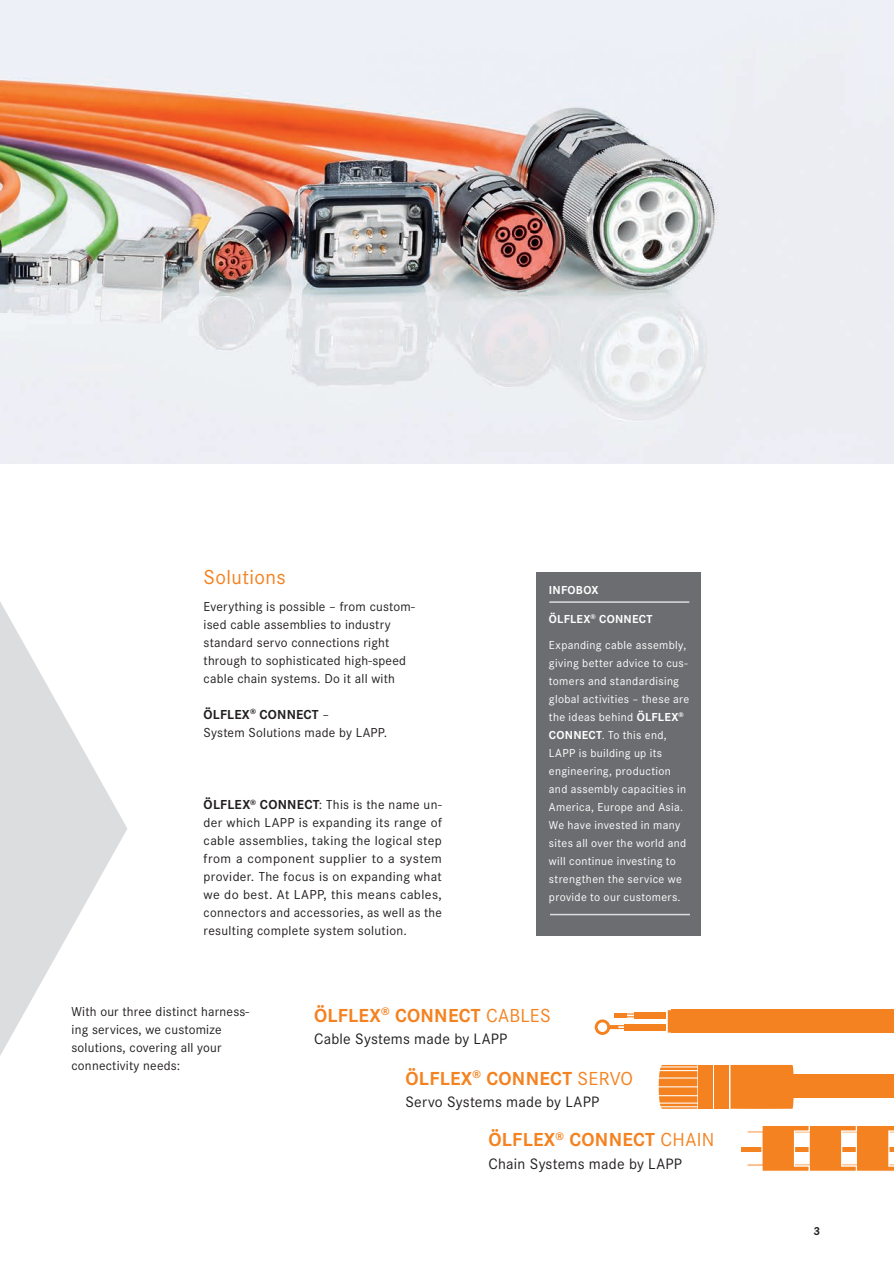
<style>
.page{position:relative;width:894px;height:1264px;background:#fff}
.page>*{position:absolute;margin:0;border:0;box-sizing:border-box;transform-origin:0 0}
.t1{font:21px "Corporate STOT";letter-spacing:.02em;color:#f58220}
.t2{font:700 19.5px "Corporate STOT";letter-spacing:.015em;color:#f58220}
.t3{font:19.5px "Corporate STOT";letter-spacing:.015em;color:#f58220}
.t4{font:15.6px "Corporate STOT";letter-spacing:.015em;color:#231f20}
.t5{font:13.5px/18px "Corporate STOT";letter-spacing:.015em;color:#231f20}
.t6{font:12px/18px "Corporate STOT";letter-spacing:.03em;color:#fff}
.t7{font:700 12px "Corporate STOT";letter-spacing:.025em;color:#fff}
.t8{font:700 12px "Corporate STOT";color:#231f20}
.s1{font-weight:700}
</style>
<div class="page">
<svg style="left:0;top:602px;width:127px;height:454px;fill:#dedfe1"></svg>
<img style="left:0;top:0;width:893px;height:464px">
<div style="left:667px;top:1010px;width:5px;height:22px;background:#f58220"></div>
<div style="left:624px;top:1023px;width:42px;height:7px;background:#f58220"></div>
<div style="left:634px;top:1011px;width:32px;height:7px;background:#f58220"></div>
<div style="left:616px;top:1024px;width:11px;height:4px;border:1px solid #f58220"></div>
<div style="left:625px;top:1013px;width:10px;height:4px;border:1px solid #f58220"></div>
<div style="left:614px;top:1012px;width:12px;height:5px;background:#f58220"></div>
<svg style="left:610px;top:1024px;width:8px;height:4px"></svg>
<div style="left:594px;top:1019px;width:16px;height:15px;border:3px solid #f58220;border-radius:50%"></div>
<div style="left:740px;top:1146px;width:153px;height:5px;background:#f58220"></div>
<svg style="left:745px;top:1126px;width:148px;height:45px"></svg>
<div style="left:671px;top:1009px;width:222px;height:24px;background:#f58220"></div>
<div style="left:730px;top:1064px;width:64px;height:44px;background:#f58220"></div>
<div style="left:714px;top:1064px;width:14px;height:44px;background:#f58220"></div>
<div style="left:698px;top:1064px;width:14px;height:44px;background:#f58220"></div>
<div style="left:776px;top:1073px;width:117px;height:24px;background:#f58220"></div>
<svg style="left:658px;top:1064px;width:39px;height:44px"></svg>
<div style="left:536px;top:572px;width:164px;height:362px;background:#6c6d70"></div>
<hr style="left:549px;top:601px;width:140px;height:1px;background:#dcdddf">
<hr style="left:550px;top:913px;width:139px;height:2px;background:#dcdddf">
<h1 class="t1" style="left:203px;top:565px;width:84px">Solutions</h1>
<p class="t5" style="left:203px;top:597px;width:212px">Everything is possible – from custom&shy;ised cable assemblies to industry standard servo connections right through to sophisticated high-speed cable chain systems. Do it all with</p>
<p class="t5" style="left:203px;top:705px;width:185px"><span class="s1">ÖLFLEX</span><sup>®</sup> <span class="s1">CONNECT</span> –<br>System Solutions made by LAPP.</p>
<p class="t5" style="left:203px;top:795px;width:240px;text-align:justify"><span class="s1">ÖLFLEX</span><sup>®</sup> <span class="s1">CONNECT</span>: This is the name un&shy;der which LAPP is expanding its range of cable assemblies, taking the logical step from a component supplier to a system provider. The focus is on expanding what we do best. At LAPP, this means cables, connectors and accessories, as well as the resulting complete system solution.</p>
<p class="t7" style="left:549px;top:583px;width:51px">INFOBOX</p>
<p class="t7" style="left:549px;top:611px;width:105px">ÖLFLEX<sup>®</sup> CONNECT</p>
<p class="t6" style="left:549px;top:636px;width:142px">Expanding cable assembly, giving better advice to cus&shy;tomers and standardising global activities – these are the ideas behind <span class="s1">ÖLFLEX</span><sup>®<br></sup><span class="s1">CONNECT</span>. To this end,<br>LAPP is building up its engineering, production and assembly capacities in<br>America, Europe and Asia.<br>We have invested in many sites all over the world and will continue investing to strengthen the service we provide to our customers.</p>
<p class="t5" style="left:71px;top:1002px;width:179px">With our three distinct harness&shy;ing services, we customize solutions, covering all your connectivity needs:</p>
<h2 class="t2" style="left:314px;top:1004px;width:25px">ÖLFLEX</h2>
<h2 class="t2" style="left:381px;top:1004px;width:39px"><sup>®</sup> CONNECT</h2>
<h2 class="t3" style="left:486px;top:1004px;width:45px">CAbles</h2>
<p class="t4" style="left:314px;top:1029px;width:195px">Cable Systems made by LAPP</p>
<h2 class="t2" style="left:405px;top:1067px;width:25px">ÖLFLEX</h2>
<h2 class="t2" style="left:472px;top:1067px;width:39px"><sup>®</sup> CONNECT</h2>
<h2 class="t3" style="left:577px;top:1067px;width:54px">Servo</h2>
<p class="t4" style="left:405px;top:1092px;width:195px">Servo Systems made by LAPP</p>
<h2 class="t2" style="left:488px;top:1128px;width:25px">ÖLFLEX</h2>
<h2 class="t2" style="left:555px;top:1128px;width:39px"><sup>®</sup> CONNECT</h2>
<h2 class="t3" style="left:660px;top:1128px;width:23px">Chain</h2>
<p class="t4" style="left:488px;top:1154px;width:195px">Chain Systems made by LAPP</p>
<p class="t8" style="left:813px;top:1223px;width:8px">3</p>
</div>
